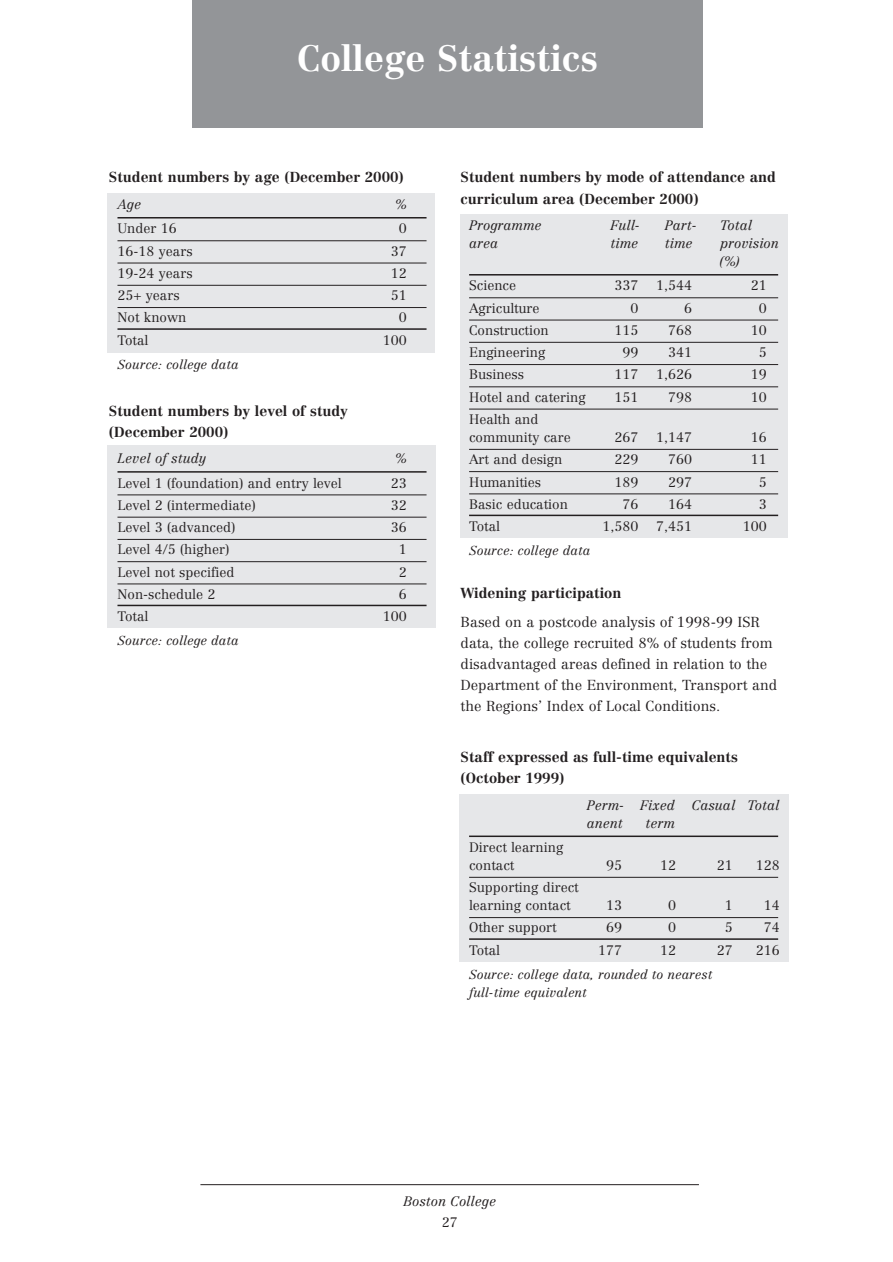
<style>
.page{position:relative;width:893px;height:1262px;background:#fff}
.page>*{position:absolute;margin:0;border:0;box-sizing:border-box;transform-origin:0 0}
.t1{font:700 36px "Centennial";color:#fff}
.t2{font:700 14.25px/21px "Centennial";color:#231f20}
.t3{font:300 14.25px/21px "Centennial";color:#231f20}
.t4{font:300 13.5px/18px "Centennial";color:#231f20}
.t5{font:italic 300 13.5px/18px "Centennial";color:#231f20}
.t6{font:italic 300 12.75px/18px "Centennial";color:#231f20}
</style>
<div class="page">
<hr style="left:200px;top:1184px;width:499px;height:1px;background:#231f20">
<div style="left:192px;top:0;width:511px;height:128px;background:#939598"></div>
<div style="left:107px;top:445px;width:329px;height:183px;background:#e6e7e9"></div>
<div style="left:459px;top:794px;width:330px;height:167px;background:#e6e7e9"></div>
<div style="left:107px;top:193px;width:328px;height:160px;background:#e6e7e9"></div>
<div style="left:460px;top:215px;width:328px;height:323px;background:#e6e7e9"></div>
<hr style="left:117px;top:217px;width:309px;height:1px;background:#231f20">
<hr style="left:117px;top:240px;width:309px;height:1px;background:#231f20">
<hr style="left:117px;top:263px;width:309px;height:1px;background:#231f20">
<hr style="left:117px;top:285px;width:309px;height:1px;background:#231f20">
<hr style="left:117px;top:307px;width:309px;height:1px;background:#231f20">
<hr style="left:117px;top:328px;width:309px;height:2px;background:#231f20">
<hr style="left:117px;top:471px;width:309px;height:1px;background:#231f20">
<hr style="left:117px;top:494px;width:309px;height:1px;background:#231f20">
<hr style="left:117px;top:517px;width:309px;height:1px;background:#231f20">
<hr style="left:117px;top:539px;width:309px;height:1px;background:#231f20">
<hr style="left:117px;top:561px;width:309px;height:1px;background:#231f20">
<hr style="left:117px;top:583px;width:309px;height:1px;background:#231f20">
<hr style="left:117px;top:604px;width:309px;height:2px;background:#231f20">
<hr style="left:469px;top:274px;width:309px;height:1px;background:#231f20">
<hr style="left:469px;top:297px;width:309px;height:1px;background:#231f20">
<hr style="left:469px;top:320px;width:309px;height:1px;background:#231f20">
<hr style="left:469px;top:342px;width:309px;height:1px;background:#231f20">
<hr style="left:469px;top:364px;width:309px;height:1px;background:#231f20">
<hr style="left:469px;top:386px;width:309px;height:1px;background:#231f20">
<hr style="left:469px;top:409px;width:309px;height:1px;background:#231f20">
<hr style="left:469px;top:449px;width:309px;height:1px;background:#231f20">
<hr style="left:469px;top:471px;width:309px;height:1px;background:#231f20">
<hr style="left:469px;top:493px;width:309px;height:1px;background:#231f20">
<hr style="left:469px;top:514px;width:309px;height:2px;background:#231f20">
<hr style="left:469px;top:835px;width:309px;height:2px;background:#231f20">
<hr style="left:469px;top:877px;width:309px;height:1px;background:#231f20">
<hr style="left:469px;top:917px;width:309px;height:1px;background:#231f20">
<hr style="left:469px;top:938px;width:309px;height:1px;background:#231f20">
<h1 class="t1" style="left:297px;top:44px;width:302px">College Statistics</h1>
<p class="t2" style="left:109px;top:168px;width:296px">Student numbers by age (December 2000)</p>
<p class="t5" style="left:117px;top:196px;width:25px">Age</p>
<p class="t5" style="left:395px;top:196px;width:13px">%</p>
<p class="t4" style="left:117px;top:221px;width:61px">Under 16</p>
<p class="t4" style="left:399px;top:221px;width:9px">0</p>
<p class="t4" style="left:117px;top:243px;width:77px">16-18 years</p>
<p class="t4" style="left:391px;top:243px;width:17px">37</p>
<p class="t4" style="left:117px;top:265px;width:77px">19-24 years</p>
<p class="t4" style="left:391px;top:265px;width:17px">12</p>
<p class="t4" style="left:117px;top:287px;width:64px">25+ years</p>
<p class="t4" style="left:391px;top:287px;width:17px">51</p>
<p class="t4" style="left:117px;top:310px;width:70px">Not known</p>
<p class="t4" style="left:399px;top:310px;width:9px">0</p>
<p class="t4" style="left:117px;top:332px;width:32px">Total</p>
<p class="t4" style="left:383px;top:332px;width:25px">100</p>
<p class="t6" style="left:117px;top:356px;width:123px">Source: college data</p>
<p class="t2" style="left:109px;top:401px;width:240px">Student numbers by level of study (December 2000)</p>
<p class="t5" style="left:117px;top:450px;width:90px">Level of study</p>
<p class="t5" style="left:395px;top:450px;width:13px">%</p>
<p class="t4" style="left:117px;top:475px;width:226px">Level 1 (foundation) and entry level</p>
<p class="t4" style="left:391px;top:475px;width:17px">23</p>
<p class="t4" style="left:117px;top:497px;width:140px">Level 2 (intermediate)</p>
<p class="t4" style="left:391px;top:497px;width:17px">32</p>
<p class="t4" style="left:117px;top:519px;width:119px">Level 3 (advanced)</p>
<p class="t4" style="left:391px;top:519px;width:17px">36</p>
<p class="t4" style="left:117px;top:541px;width:113px">Level 4/5 (higher)</p>
<p class="t4" style="left:399px;top:541px;width:9px">1</p>
<p class="t4" style="left:117px;top:564px;width:118px">Level not specified</p>
<p class="t4" style="left:399px;top:564px;width:9px">2</p>
<p class="t4" style="left:117px;top:586px;width:99px">Non-schedule 2</p>
<p class="t4" style="left:399px;top:586px;width:9px">6</p>
<p class="t4" style="left:117px;top:608px;width:32px">Total</p>
<p class="t4" style="left:383px;top:608px;width:25px">100</p>
<p class="t6" style="left:117px;top:633px;width:123px">Source: college data</p>
<p class="t2" style="left:460px;top:168px;width:317px">Student numbers by mode of attendance and curriculum area (December 2000)</p>
<p class="t5" style="left:469px;top:217px;width:74px">Programme</p>
<p class="t5" style="left:610px;top:217px;width:31px">Full-</p>
<p class="t5" style="left:664px;top:217px;width:33px">Part-</p>
<p class="t5" style="left:720px;top:217px;width:33px">Total</p>
<p class="t5" style="left:469px;top:235px;width:31px">area</p>
<p class="t5" style="left:610px;top:235px;width:29px">time</p>
<p class="t5" style="left:664px;top:235px;width:29px">time</p>
<p class="t5" style="left:720px;top:235px;width:60px">provision (%)</p>
<p class="t4" style="left:469px;top:278px;width:48px">Science</p>
<p class="t4" style="left:614px;top:278px;width:25px">337</p>
<p class="t4" style="left:656px;top:278px;width:37px">1,544</p>
<p class="t4" style="left:751px;top:278px;width:17px">21</p>
<p class="t4" style="left:469px;top:300px;width:72px">Agriculture</p>
<p class="t4" style="left:630px;top:300px;width:9px">0</p>
<p class="t4" style="left:684px;top:300px;width:9px">6</p>
<p class="t4" style="left:759px;top:300px;width:9px">0</p>
<p class="t4" style="left:469px;top:322px;width:81px">Construction</p>
<p class="t4" style="left:614px;top:322px;width:25px">115</p>
<p class="t4" style="left:668px;top:322px;width:25px">768</p>
<p class="t4" style="left:751px;top:322px;width:17px">10</p>
<p class="t4" style="left:469px;top:344px;width:78px">Engineering</p>
<p class="t4" style="left:622px;top:344px;width:17px">99</p>
<p class="t4" style="left:668px;top:344px;width:25px">341</p>
<p class="t4" style="left:759px;top:344px;width:9px">5</p>
<p class="t4" style="left:469px;top:367px;width:57px">Business</p>
<p class="t4" style="left:614px;top:367px;width:25px">117</p>
<p class="t4" style="left:656px;top:367px;width:37px">1,626</p>
<p class="t4" style="left:751px;top:367px;width:17px">19</p>
<p class="t4" style="left:469px;top:389px;width:118px">Hotel and catering</p>
<p class="t4" style="left:614px;top:389px;width:25px">151</p>
<p class="t4" style="left:668px;top:389px;width:25px">798</p>
<p class="t4" style="left:751px;top:389px;width:17px">10</p>
<p class="t4" style="left:469px;top:411px;width:103px">Health and community care</p>
<p class="t4" style="left:614px;top:429px;width:25px">267</p>
<p class="t4" style="left:656px;top:429px;width:37px">1,147</p>
<p class="t4" style="left:751px;top:429px;width:17px">16</p>
<p class="t4" style="left:469px;top:451px;width:95px">Art and design</p>
<p class="t4" style="left:614px;top:451px;width:25px">229</p>
<p class="t4" style="left:668px;top:451px;width:25px">760</p>
<p class="t4" style="left:751px;top:451px;width:17px">11</p>
<p class="t4" style="left:469px;top:474px;width:73px">Humanities</p>
<p class="t4" style="left:614px;top:474px;width:25px">189</p>
<p class="t4" style="left:668px;top:474px;width:25px">297</p>
<p class="t4" style="left:759px;top:474px;width:9px">5</p>
<p class="t4" style="left:469px;top:496px;width:100px">Basic education</p>
<p class="t4" style="left:622px;top:496px;width:17px">76</p>
<p class="t4" style="left:668px;top:496px;width:25px">164</p>
<p class="t4" style="left:759px;top:496px;width:9px">3</p>
<p class="t4" style="left:469px;top:518px;width:32px">Total</p>
<p class="t4" style="left:602px;top:518px;width:37px">1,580</p>
<p class="t4" style="left:656px;top:518px;width:37px">7,451</p>
<p class="t4" style="left:743px;top:518px;width:25px">100</p>
<p class="t6" style="left:469px;top:543px;width:123px">Source: college data</p>
<p class="t2" style="left:460px;top:583px;width:162px">Widening participation</p>
<p class="t3" style="left:460px;top:613px;width:318px">Based on a postcode analysis of 1998-99 ISR data, the college recruited 8% of students from disadvantaged areas defined in relation to the Department of the Environment, Transport and the Regions’ Index of Local Conditions.</p>
<p class="t2" style="left:460px;top:747px;width:279px">Staff expressed as full-time equivalents (October 1999)</p>
<p class="t5" style="left:586px;top:797px;width:90px">Perm- Fixed</p>
<p class="t5" style="left:692px;top:797px;width:89px">Casual Total</p>
<p class="t5" style="left:586px;top:815px;width:38px">anent</p>
<p class="t5" style="left:645px;top:815px;width:31px">term</p>
<p class="t4" style="left:469px;top:839px;width:96px">Direct learning contact</p>
<p class="t4" style="left:606px;top:857px;width:17px">95</p>
<p class="t4" style="left:660px;top:857px;width:17px">12</p>
<p class="t4" style="left:717px;top:857px;width:17px">21</p>
<p class="t4" style="left:755px;top:857px;width:25px">128</p>
<p class="t4" style="left:469px;top:879px;width:111px">Supporting direct learning contact</p>
<p class="t4" style="left:606px;top:897px;width:17px">13</p>
<p class="t4" style="left:668px;top:897px;width:9px">0</p>
<p class="t4" style="left:724px;top:897px;width:9px">1</p>
<p class="t4" style="left:763px;top:897px;width:17px">14</p>
<p class="t4" style="left:469px;top:919px;width:89px">Other support</p>
<p class="t4" style="left:606px;top:919px;width:17px">69</p>
<p class="t4" style="left:668px;top:919px;width:9px">0</p>
<p class="t4" style="left:724px;top:919px;width:9px">5</p>
<p class="t4" style="left:763px;top:919px;width:17px">74</p>
<p class="t4" style="left:469px;top:942px;width:32px">Total</p>
<p class="t4" style="left:598px;top:942px;width:25px">177</p>
<p class="t4" style="left:660px;top:942px;width:17px">12</p>
<p class="t4" style="left:717px;top:942px;width:17px">27</p>
<p class="t4" style="left:755px;top:942px;width:25px">216</p>
<p class="t6" style="left:469px;top:966px;width:245px">Source: college data, rounded to nearest full-time equivalent</p>
<p class="t5" style="left:403px;top:1193px;width:94px">Boston College</p>
<p class="t4" style="left:441px;top:1214px;width:17px">27</p>
</div>
